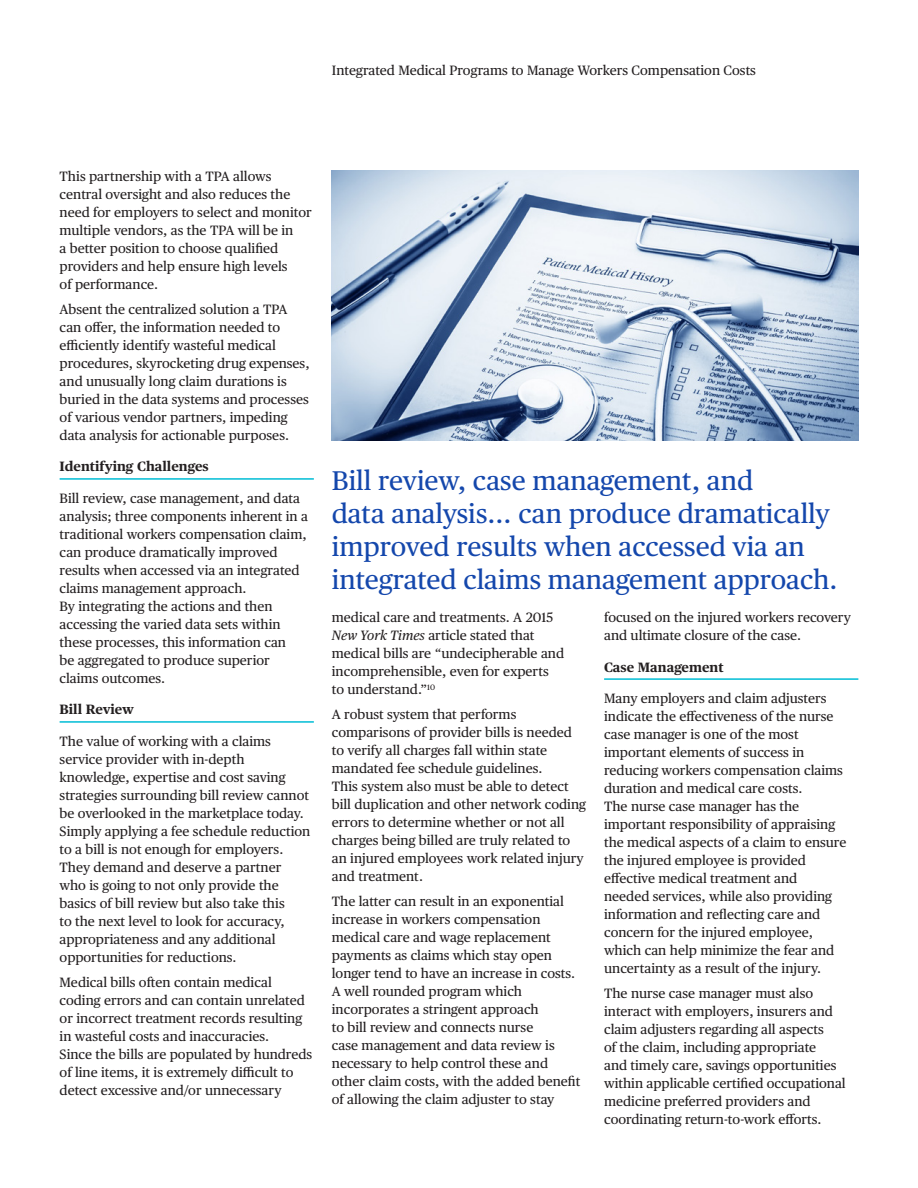
<style>
.page{position:relative;width:918px;height:1188px;background:#fff}
.page>*{position:absolute;margin:0;border:0;box-sizing:border-box;transform-origin:0 0}
.BODY{font:27px/33px "Publico Text";color:#1447ac}
.BODY-2{font:13.5px/18px "Publico Text";color:#231f20}
.SUBHEAD_RULE{font:700 13.5px "Publico Text";color:#231f20}
.s1{font-style:italic}
</style>
<div class="page">
<hr style="left:60px;top:478px;width:254px;height:2px;background:#00bdd5">
<hr style="left:60px;top:721px;width:254px;height:2px;background:#00bdd5">
<hr style="left:604px;top:678px;width:254px;height:2px;background:#00bdd5">
<img style="left:332px;top:171px;width:526px;height:270px">
<p class="BODY-2" style="left:332px;top:61px;width:426px">Integrated Medical Programs to Manage Workers Compensation Costs</p>
<p class="BODY-2" style="left:60px;top:167px;width:254px">This partnership with a TPA allows central oversight and also reduces the need for employers to select and monitor multiple vendors, as the TPA will be in<br>a better position to choose qualified providers and help ensure high levels<br>of performance.</p>
<p class="BODY-2" style="left:60px;top:299px;width:251px">Absent the centralized solution a TPA can offer, the information needed to efficiently identify wasteful medical procedures, skyrocketing drug expenses, and unusually long claim durations is buried in the data systems and processes of various vendor partners, impeding data analysis for actionable purposes.</p>
<p class="SUBHEAD_RULE" style="left:60px;top:456px;width:151px">Identifying Challenges</p>
<p class="BODY-2" style="left:60px;top:488px;width:250px">Bill review, case management, and data analysis; three components inherent in a traditional workers compensation claim, can produce dramatically improved results when accessed via an integrated claims management approach.<br>By integrating the actions and then accessing the varied data sets within these processes, this information can<br>be aggregated to produce superior claims outcomes.</p>
<p class="SUBHEAD_RULE" style="left:60px;top:699px;width:76px">Bill Review</p>
<p class="BODY-2" style="left:60px;top:731px;width:252px">The value of working with a claims service provider with in-depth knowledge, expertise and cost saving strategies surrounding bill review cannot be overlooked in the marketplace today.<br>Simply applying a fee schedule reduction to a bill is not enough for employers.<br>They demand and deserve a partner who is going to not only provide the basics of bill review but also take this<br>to the next level to look for accuracy, appropriateness and any additional opportunities for reductions.</p>
<p class="BODY-2" style="left:60px;top:972px;width:254px">Medical bills often contain medical coding errors and can contain unrelated or incorrect treatment records resulting in wasteful costs and inaccuracies.<br>Since the bills are populated by hundreds of line items, it is extremely difficult to detect excessive and/or unnecessary</p>
<p class="BODY" style="left:332px;top:462px;width:507px">Bill review, case management, and<br>data analysis... can produce dramatically improved results when accessed via an integrated claims management approach.</p>
<p class="BODY-2" style="left:332px;top:608px;width:234px">medical care and treatments. A 2015<br><span class="s1">New York Times</span> article stated that medical bills are “undecipherable and incomprehensible, even for experts to understand.”<sup>10</sup></p>
<p class="BODY-2" style="left:332px;top:704px;width:256px">A robust system that performs comparisons of provider bills is needed to verify all charges fall within state mandated fee schedule guidelines.<br>This system also must be able to detect bill duplication and other network coding errors to determine whether or not all charges being billed are truly related to an injured employees work related injury and treatment.</p>
<p class="BODY-2" style="left:332px;top:891px;width:250px">The latter can result in an exponential increase in workers compensation medical care and wage replacement payments as claims which stay open longer tend to have an increase in costs.<br>A well rounded program which incorporates a stringent approach<br>to bill review and connects nurse<br>case management and data review is necessary to help control these and other claim costs, with the added benefit of allowing the claim adjuster to stay</p>
<p class="BODY-2" style="left:604px;top:608px;width:248px">focused on the injured workers recovery and ultimate closure of the case.</p>
<p class="SUBHEAD_RULE" style="left:604px;top:656px;width:121px">Case Management</p>
<p class="BODY-2" style="left:604px;top:689px;width:244px">Many employers and claim adjusters indicate the effectiveness of the nurse case manager is one of the most important elements of success in reducing workers compensation claims duration and medical care costs.<br>The nurse case manager has the important responsibility of appraising the medical aspects of a claim to ensure the injured employee is provided effective medical treatment and<br>needed services, while also providing information and reflecting care and concern for the injured employee, which can help minimize the fear and uncertainty as a result of the injury.</p>
<p class="BODY-2" style="left:604px;top:983px;width:243px">The nurse case manager must also interact with employers, insurers and claim adjusters regarding all aspects<br>of the claim, including appropriate<br>and timely care, savings opportunities within applicable certified occupational medicine preferred providers and coordinating return-to-work efforts.</p>
</div>
